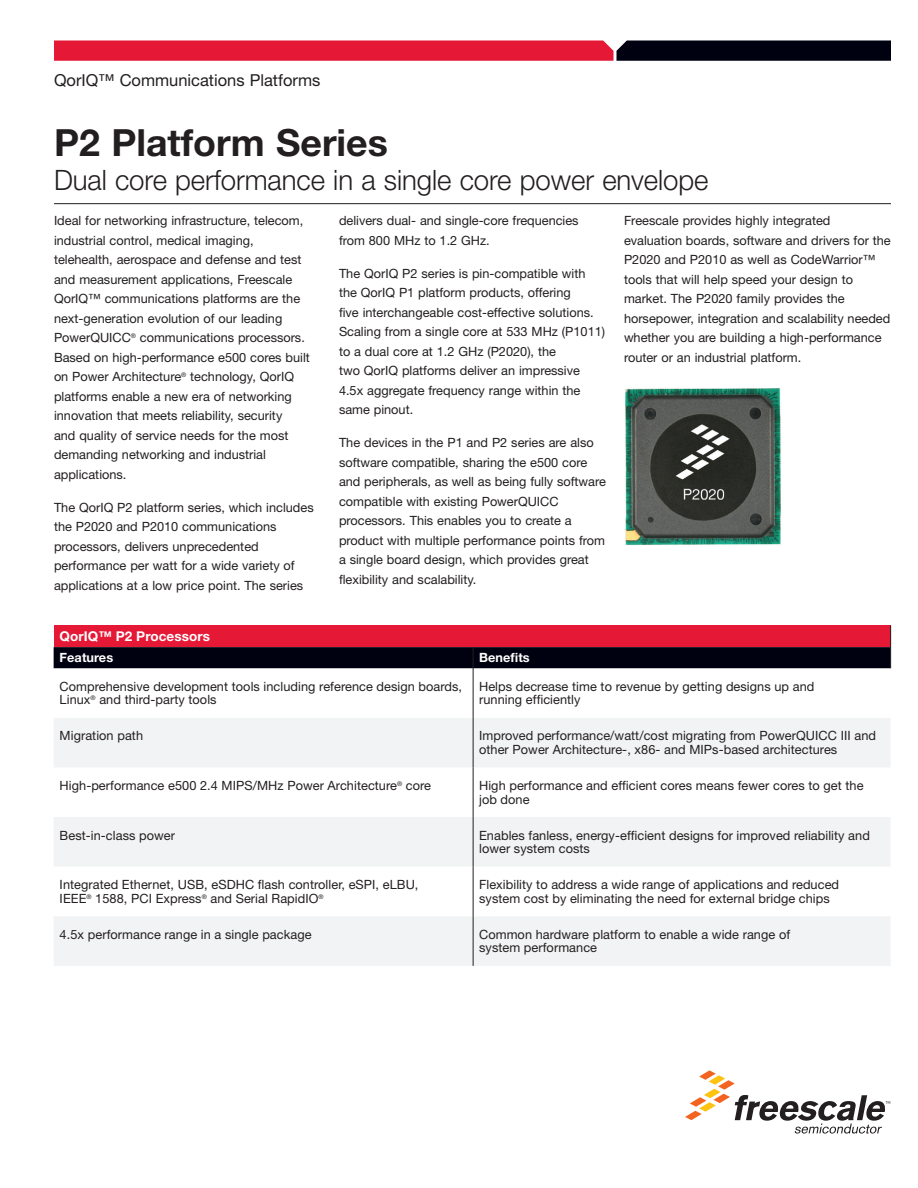
<style>
.page{position:relative;width:918px;height:1188px;background:#fff}
.page>*{position:absolute;margin:0;border:0;box-sizing:border-box;transform-origin:0 0}
._00_FS_A-Head_01{font:700 37.5px "Helvetica Neue LT Pro";color:#231f20}
._00_FS_A-Head_02_Sub{font:300 28.2px "Helvetica Neue LT Pro";letter-spacing:-.005em;color:#231f20}
._00_FS_Eyebrow_text{font:16.5px "Helvetica Neue LT Pro";color:#231f20}
._16_Table_Text__narr{font:700 13.5px "Helvetica Neue LT Pro";letter-spacing:.005em;color:#fff}
._01_FS_Body_Text{font:12.75px/19.5px "Helvetica Neue LT Pro";color:#231f20}
._16_Table_Text__narr-2{font:12.75px/13.5px "Helvetica Neue LT Pro";letter-spacing:.005em;color:#231f20}
._16_Table_Text__narr-3{font:700 12.75px "Helvetica Neue LT Pro";letter-spacing:.005em;color:#fff}
</style>
<div class="page">
<hr style="left:54px;top:203px;width:837px;height:1px;background:#231f20">
<svg style="left:685px;top:1070px;width:205px;height:64px"></svg>
<img style="left:625px;top:388px;width:156px;height:157px">
<svg style="left:54px;top:40px;width:837px;height:21px;background:#9e1b33"></svg>
<div style="left:54px;top:718px;width:836px;height:49px;background:#f2f3f4"></div>
<div style="left:54px;top:817px;width:836px;height:50px;background:#f2f3f4"></div>
<div style="left:54px;top:916px;width:836px;height:50px;background:#f2f3f4"></div>
<svg style="left:54px;top:625px;width:837px;height:43px;background:#750d24"></svg>
<hr style="left:473px;top:668px;width:1px;height:50px;background:#231f20">
<hr style="left:473px;top:718px;width:1px;height:49px;background:#231f20">
<hr style="left:473px;top:767px;width:1px;height:50px;background:#231f20">
<hr style="left:473px;top:817px;width:1px;height:50px;background:#231f20">
<hr style="left:473px;top:867px;width:1px;height:49px;background:#231f20">
<hr style="left:473px;top:916px;width:1px;height:50px;background:#231f20">
<p class="_00_FS_Eyebrow_text" style="left:54px;top:70px;width:268px">QorIQ™ Communications Platforms</p>
<p class="_00_FS_A-Head_01" style="left:54px;top:119px;width:335px">P2 Platform Series</p>
<p class="_00_FS_A-Head_02_Sub" style="left:54px;top:163px;width:656px">Dual core performance in a single core power envelope</p>
<p class="_01_FS_Body_Text" style="left:54px;top:211px;width:257px">Ideal for networking infrastructure, telecom, industrial control, medical imaging, telehealth, aerospace and defense and test and measurement applications, Freescale QorIQ™ communications platforms are the next-generation evolution of our leading PowerQUICC<sup>®</sup> communications processors.<br>Based on high-performance e500 cores built on Power Architecture<sup>®</sup> technology, QorIQ platforms enable a new era of networking innovation that meets reliability, security<br>and quality of service needs for the most demanding networking and industrial applications.</p>
<p class="_01_FS_Body_Text" style="left:54px;top:497px;width:261px">The QorIQ P2 platform series, which includes the P2020 and P2010 communications processors, delivers unprecedented performance per watt for a wide variety of applications at a low price point. The series</p>
<p class="_01_FS_Body_Text" style="left:339px;top:211px;width:241px">delivers dual- and single-core frequencies from 800 MHz to 1.2 GHz.</p>
<p class="_01_FS_Body_Text" style="left:339px;top:263px;width:268px">The QorIQ P2 series is pin-compatible with the QorIQ P1 platform products, offering<br>five interchangeable cost-effective solutions.<br>Scaling from a single core at 533 MHz (P1011) to a dual core at 1.2 GHz (P2020), the<br>two QorIQ platforms deliver an impressive 4.5x aggregate frequency range within the same pinout.</p>
<p class="_01_FS_Body_Text" style="left:339px;top:433px;width:269px">The devices in the P1 and P2 series are also software compatible, sharing the e500 core and peripherals, as well as being fully software compatible with existing PowerQUICC processors. This enables you to create a product with multiple performance points from a single board design, which provides great flexibility and scalability.</p>
<p class="_01_FS_Body_Text" style="left:624px;top:211px;width:268px">Freescale provides highly integrated evaluation boards, software and drivers for the P2020 and P2010 as well as CodeWarrior™ tools that will help speed your design to market. The P2020 family provides the horsepower, integration and scalability needed whether you are building a high-performance router or an industrial platform.</p>
<p class="_16_Table_Text__narr" style="left:60px;top:628px;width:152px">QorIQ™ P2 Processors</p>
<p class="_16_Table_Text__narr-3" style="left:60px;top:650px;width:55px">Features</p>
<p class="_16_Table_Text__narr-3" style="left:479px;top:650px;width:52px">Benefits</p>
<p class="_16_Table_Text__narr-2" style="left:60px;top:679px;width:404px">Comprehensive development tools including reference design boards,<br>Linux<sup>®</sup> and third-party tools</p>
<p class="_16_Table_Text__narr-2" style="left:479px;top:679px;width:337px">Helps decrease time to revenue by getting designs up and running efficiently</p>
<p class="_16_Table_Text__narr-2" style="left:60px;top:729px;width:85px">Migration path</p>
<p class="_16_Table_Text__narr-2" style="left:479px;top:729px;width:398px">Improved performance/watt/cost migrating from PowerQUICC III and other Power Architecture-, x86- and MIPs-based architectures</p>
<p class="_16_Table_Text__narr-2" style="left:60px;top:778px;width:373px">High-performance e500 2.4 MIPS/MHz Power Architecture<sup>®</sup> core</p>
<p class="_16_Table_Text__narr-2" style="left:479px;top:778px;width:386px">High performance and efficient cores means fewer cores to get the job done</p>
<p class="_16_Table_Text__narr-2" style="left:60px;top:828px;width:117px">Best-in-class power</p>
<p class="_16_Table_Text__narr-2" style="left:479px;top:828px;width:392px">Enables fanless, energy-efficient designs for improved reliability and lower system costs</p>
<p class="_16_Table_Text__narr-2" style="left:60px;top:878px;width:360px">Integrated Ethernet, USB, eSDHC flash controller, eSPI, eLBU,<br>IEEE<sup>®</sup> 1588, PCI Express<sup>®</sup> and Serial RapidIO<sup>®</sup></p>
<p class="_16_Table_Text__narr-2" style="left:479px;top:878px;width:362px">Flexibility to address a wide range of applications and reduced system cost by eliminating the need for external bridge chips</p>
<p class="_16_Table_Text__narr-2" style="left:60px;top:927px;width:253px">4.5x performance range in a single package</p>
<p class="_16_Table_Text__narr-2" style="left:479px;top:927px;width:313px">Common hardware platform to enable a wide range of system performance</p>
</div>
